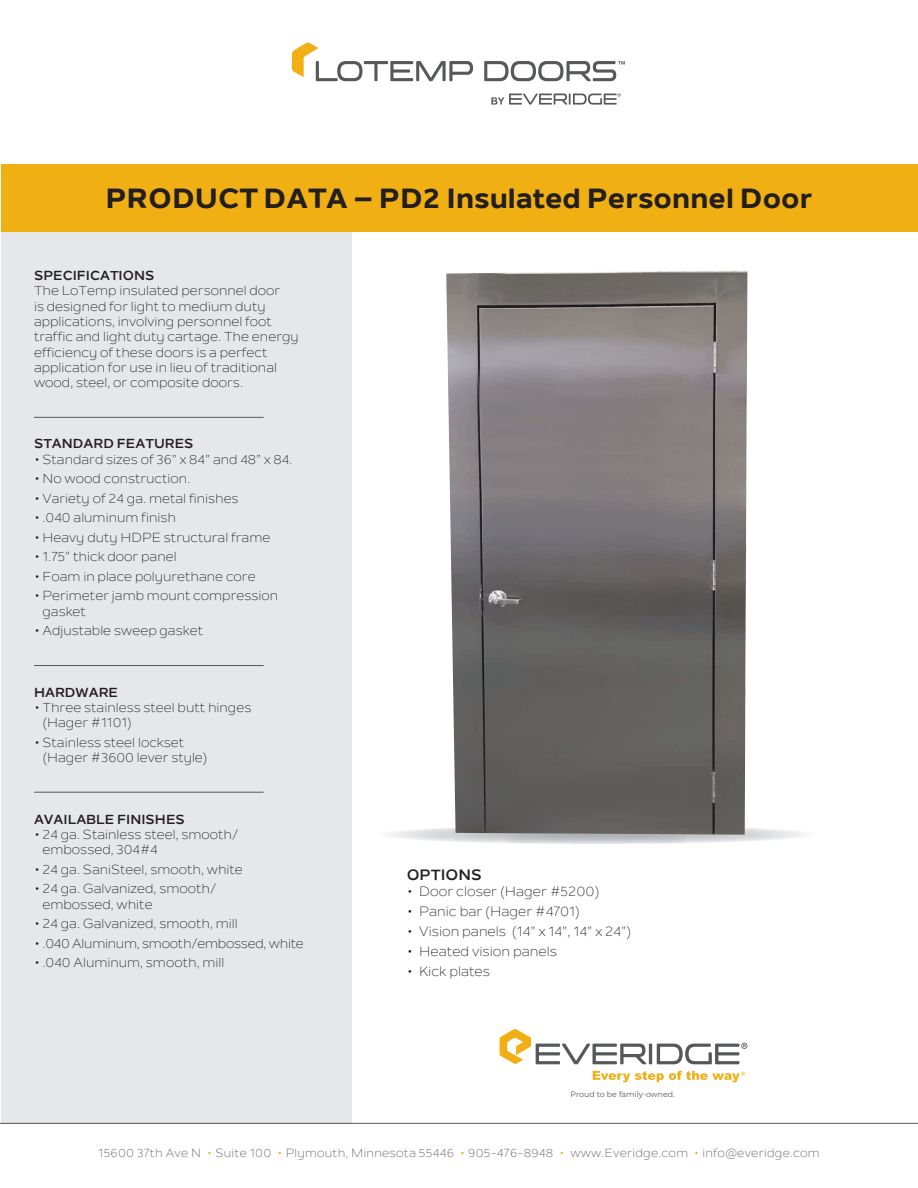
<style>
.page{position:relative;width:918px;height:1188px;background:#fff}
.page>*{position:absolute;margin:0;border:0;box-sizing:border-box;transform-origin:0 0}
.t1{font:800 27px "Nolan";color:#231f20}
.t2{font:700 14.7px "Nolan";color:#231f20}
.t3{font:13.2px "Nolan";color:#231f20}
.t4{font:12.75px/15.3px "Nolan";color:#231f20}
.t5{font:700 12.75px "Nolan";color:#231f20}
.t6{font:12.75px "Nolan";letter-spacing:-.02em;color:#231f20}
.t7{font:11.55px "Nolan";letter-spacing:.02em;color:#57585a}
.t8{font:7.8px "Montserrat";color:#57585a}
.s1{color:#f0af13}
</style>
<div class="page">
<div style="left:1px;top:169px;width:351px;height:955px;background:#e6e7e9"></div>
<div style="left:1px;top:164px;width:917px;height:67px;background:#f0af13"></div>
<hr style="left:0;top:1123px;width:918px;height:1px;background:#57585a">
<hr style="left:34px;top:417px;width:230px;height:1px;background:#57585a">
<hr style="left:34px;top:665px;width:230px;height:1px;background:#57585a">
<hr style="left:34px;top:792px;width:230px;height:1px;background:#57585a">
<svg style="left:491px;top:93px;width:130px;height:12px"></svg>
<svg style="left:292px;top:42px;width:181px;height:39px"></svg>
<svg style="left:484px;top:61px;width:141px;height:20px"></svg>
<hr style="left:649px;top:1044px;width:3px;height:20px;background:#57585a">
<svg style="left:500px;top:1029px;width:146px;height:35px"></svg>
<svg style="left:657px;top:1043px;width:90px;height:21px"></svg>
<svg style="left:593px;top:1071px;width:152px;height:11px"></svg>
<img style="left:446px;top:271px;width:301px;height:564px">
<h1 class="t1" style="left:106px;top:182px;width:708px">PRODUCT DATA – PD2 Insulated Personnel Door</h1>
<p class="t5" style="left:34px;top:268px;width:122px">SPECIFICATIONS</p>
<p class="t4" style="left:34px;top:284px;width:266px">The LoTemp insulated personnel door<br>is designed for light to medium duty applications, involving personnel foot traffic and light duty cartage. The energy efficiency of these doors is a perfect application for use in lieu of traditional wood, steel, or composite doors.</p>
<p class="t5" style="left:34px;top:436px;width:161px">STANDARD FEATURES</p>
<p class="t4" style="left:34px;top:452px;width:260px">• Standard sizes of 36” x 84” and 48” x 84.</p>
<p class="t4" style="left:34px;top:471px;width:158px">• No wood construction.</p>
<p class="t4" style="left:34px;top:491px;width:206px">• Variety of 24 ga. metal finishes</p>
<p class="t4" style="left:34px;top:510px;width:143px">• .040 aluminum finish</p>
<p class="t4" style="left:34px;top:530px;width:238px">• Heavy duty HDPE structural frame</p>
<p class="t4" style="left:34px;top:550px;width:144px">• 1.75” thick door panel</p>
<p class="t4" style="left:34px;top:569px;width:223px">• Foam in place polyurethane core</p>
<p class="t4" style="left:43px;top:589px;width:237px;text-indent:-9px">• Perimeter jamb mount compression gasket</p>
<p class="t4" style="left:34px;top:623px;width:171px">• Adjustable sweep gasket</p>
<p class="t5" style="left:34px;top:684px;width:86px">HARDWARE</p>
<p class="t4" style="left:43px;top:700px;width:210px;text-indent:-9px">• Three stainless steel butt hinges (Hager #1101)</p>
<p class="t4" style="left:43px;top:735px;width:167px;text-indent:-9px">• Stainless steel lockset (Hager #3600 lever style)</p>
<p class="t5" style="left:34px;top:812px;width:152px">AVAILABLE FINISHES</p>
<p class="t4" style="left:43px;top:827px;width:197px;text-indent:-9px">• 24 ga. Stainless steel, smooth/ embossed, 304#4</p>
<p class="t4" style="left:34px;top:862px;width:210px">• 24 ga. SaniSteel, smooth, white</p>
<p class="t4" style="left:43px;top:882px;width:175px;text-indent:-9px">• 24 ga. Galvanized, smooth/ embossed, white</p>
<p class="t4" style="left:34px;top:916px;width:205px">• 24 ga. Galvanized, smooth, mill</p>
<p class="t6" style="left:34px;top:936px;width:271px">• .040 Aluminum, smooth/embossed, white</p>
<p class="t4" style="left:34px;top:955px;width:192px">• .040 Aluminum, smooth, mill</p>
<p class="t2" style="left:407px;top:866px;width:76px">OPTIONS</p>
<p class="t3" style="left:407px;top:884px;width:194px">• Door closer (Hager #5200)</p>
<p class="t3" style="left:407px;top:904px;width:175px">• Panic bar (Hager #4701)</p>
<p class="t3" style="left:407px;top:924px;width:226px">• Vision panels (14” x 14”, 14” x 24”)</p>
<p class="t3" style="left:407px;top:944px;width:152px">• Heated vision panels</p>
<p class="t3" style="left:407px;top:964px;width:85px">• Kick plates</p>
<p class="t8" style="left:571px;top:1089px;width:106px">Proud to be family-owned.</p>
<p class="t7" style="left:98px;top:1147px;width:723px">15600 37th Ave N <span class="s1">•</span> Suite 100 <span class="s1">•</span> Plymouth, Minnesota 55446 <span class="s1">•</span> 905-476-8948 <span class="s1">•</span> www.Everidge.com <span class="s1">•</span> info@everidge.com</p>
</div>
